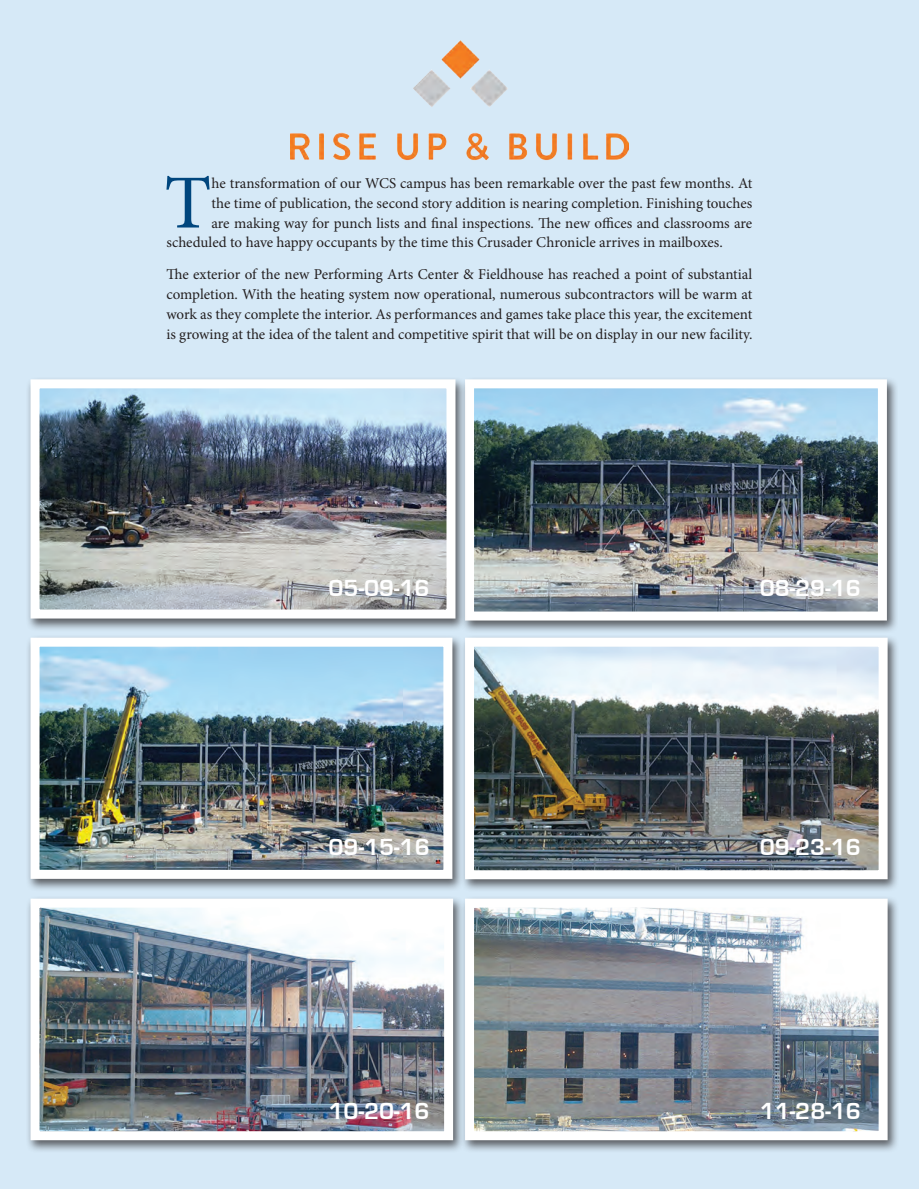
<style>
.page{position:relative;width:919px;height:1189px;background:#fff}
.page>*{position:absolute;margin:0;border:0;box-sizing:border-box;transform-origin:0 0}
.Body_Text{font:76.35px "Minion Pro";color:#00467e}
.Body_Text-2{font:700 24px "Eurostile";color:#fff}
.Body_Text-3{font:15px/20px "Minion Pro";letter-spacing:-.005em;color:#231f20;text-align:justify}
</style>
<div class="page">
<hr style="left:918px;top:0;width:1px;height:356px;background:#fedba9">
<div style="left:0;top:0;width:918px;height:1188px;background:#d6e9f7"></div>
<img style="left:290px;top:40px;width:337px;height:121px">
<div style="left:26px;top:895px;width:439px;height:258px;background:#231f20;opacity:.7"></div>
<img style="left:41px;top:908px;width:402px;height:221px">
<div style="left:31px;top:898px;width:422px;height:241px;border:9px solid #fff"></div>
<div style="left:460px;top:634px;width:439px;height:258px;background:#231f20;opacity:.7"></div>
<img style="left:475px;top:647px;width:402px;height:222px">
<div style="left:465px;top:637px;width:422px;height:242px;border:9px solid #fff"></div>
<div style="left:460px;top:376px;width:437px;height:257px;background:#231f20;opacity:.7"></div>
<img style="left:475px;top:389px;width:401px;height:221px">
<div style="left:465px;top:379px;width:421px;height:241px;border:9px solid #fff"></div>
<div style="left:26px;top:634px;width:437px;height:257px;background:#231f20;opacity:.7"></div>
<img style="left:41px;top:647px;width:401px;height:221px">
<div style="left:31px;top:637px;width:421px;height:241px;border:9px solid #fff"></div>
<div style="left:460px;top:895px;width:439px;height:258px;background:#231f20;opacity:.7"></div>
<img style="left:475px;top:908px;width:402px;height:221px">
<div style="left:465px;top:898px;width:422px;height:241px;border:9px solid #fff"></div>
<div style="left:26px;top:376px;width:441px;height:255px;background:#231f20;opacity:.7"></div>
<img style="left:41px;top:389px;width:404px;height:219px">
<div style="left:31px;top:379px;width:424px;height:239px;border:9px solid #fff"></div>
<p class="Body_Text" style="left:164px;top:152px;width:49px">T</p>
<p class="Body_Text-3" style="left:211px;top:173px;width:542px">he transformation of our WCS campus has been remarkable over the past few months. At</p>
<p class="Body_Text-3" style="left:211px;top:193px;width:542px">the time of publication, the second story addition is nearing completion. Finishing touches</p>
<p class="Body_Text-3" style="left:211px;top:213px;width:542px">are making way for punch lists and final inspections. The new offices and classrooms are</p>
<p class="Body_Text-3" style="left:166px;top:233px;width:557px">scheduled to have happy occupants by the time this Crusader Chronicle arrives in mailboxes.</p>
<p class="Body_Text-3" style="left:166px;top:264px;width:587px">The exterior of the new Performing Arts Center &amp; Fieldhouse has reached a point of substantial completion. With the heating system now operational, numerous subcontractors will be warm at work as they complete the interior. As performances and games take place this year, the excitement is growing at the idea of the talent and competitive spirit that will be on display in our new facility.</p>
<p class="Body_Text-2" style="left:328px;top:575px;width:103px">05-09-16</p>
<p class="Body_Text-2" style="left:759px;top:575px;width:103px">08-29-16</p>
<p class="Body_Text-2" style="left:328px;top:834px;width:103px">09-15-16</p>
<p class="Body_Text-2" style="left:759px;top:834px;width:103px">09-23-16</p>
<p class="Body_Text-2" style="left:328px;top:1097px;width:103px">10-20-16</p>
<p class="Body_Text-2" style="left:759px;top:1097px;width:103px">11-28-16</p>
</div>
